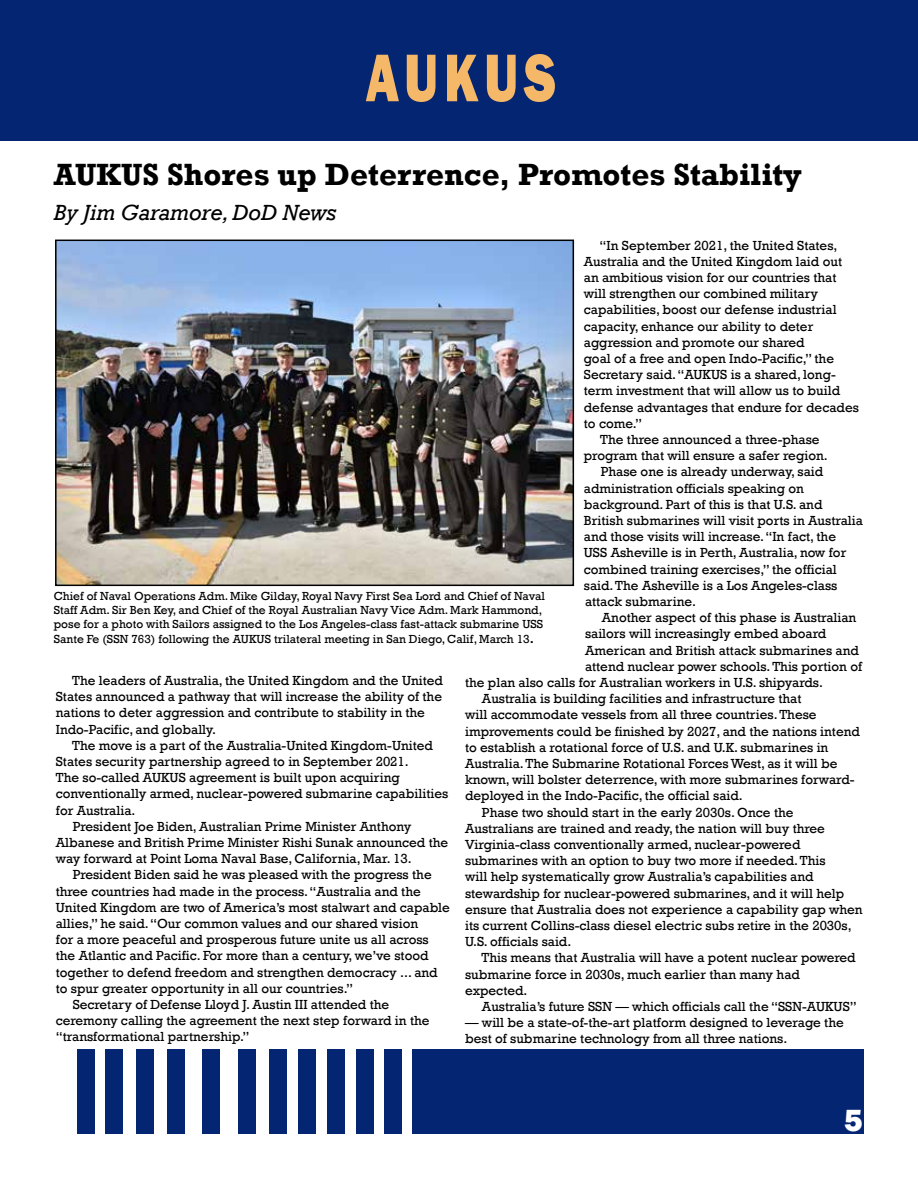
<style>
.page{position:relative;width:918px;height:1188px;background:#fff}
.page>*{position:absolute;margin:0;border:0;box-sizing:border-box;transform-origin:0 0}
.t1{font:800 69.75px "Franklin Gothic";letter-spacing:.11em;color:#f4b868;scale:.75 1}
.t2{font:700 31.5px "Rockwell";color:#000}
.t3{font:800 31.5px "Franklin Gothic";color:#fff}
.t4{font:italic 22.5px "Rockwell";color:#000}
.t5{font:13.5px/16.2px "Rockwell";color:#000}
.t6{font:12px/14.4px "Rockwell";color:#000}
.s1{font-weight:700}
</style>
<div class="page">
<div style="left:0;top:0;width:918px;height:140px;background:#042572"></div>
<div style="left:412px;top:1050px;width:226px;height:84px;background:#042572"></div>
<div style="left:611px;top:1050px;width:253px;height:84px;background:#042572"></div>
<div style="left:384px;top:1050px;width:18px;height:84px;background:#042572"></div>
<div style="left:356px;top:1050px;width:18px;height:84px;background:#042572"></div>
<div style="left:327px;top:1050px;width:18px;height:84px;background:#042572"></div>
<div style="left:298px;top:1050px;width:18px;height:84px;background:#042572"></div>
<div style="left:269px;top:1050px;width:18px;height:84px;background:#042572"></div>
<div style="left:238px;top:1050px;width:18px;height:84px;background:#042572"></div>
<div style="left:203px;top:1050px;width:17px;height:84px;background:#042572"></div>
<div style="left:167px;top:1050px;width:18px;height:84px;background:#042572"></div>
<div style="left:136px;top:1050px;width:18px;height:84px;background:#042572"></div>
<div style="left:105px;top:1050px;width:17px;height:84px;background:#042572"></div>
<div style="left:77px;top:1050px;width:18px;height:84px;background:#042572"></div>
<img style="left:58px;top:243px;width:513px;height:340px">
<div style="left:55px;top:240px;width:519px;height:346px;border:2px solid #000"></div>
<h1 class="t1" style="left:366px;top:33px;width:255px">AUKUS</h1>
<h2 class="t2" style="left:54px;top:156px;width:750px">AUKUS Shores up Deterrence, Promotes Stability</h2>
<h3 class="t4" style="left:54px;top:200px;width:284px">By Jim Garamore, DoD News</h3>
<p class="t5" style="left:600px;top:237px;width:239px">“In September 2021, the United States,</p>
<p class="t5" style="left:584px;top:253px;width:260px">Australia and the United Kingdom laid out</p>
<p class="t5" style="left:584px;top:270px;width:254px">an ambitious vision for our countries that</p>
<p class="t5" style="left:584px;top:286px;width:236px">will strengthen our combined military</p>
<p class="t5" style="left:584px;top:302px;width:254px">capabilities, boost our defense industrial</p>
<p class="t5" style="left:584px;top:318px;width:231px">capacity, enhance our ability to deter</p>
<p class="t5" style="left:584px;top:334px;width:222px">aggression and promote our shared</p>
<p class="t5" style="left:584px;top:351px;width:252px">goal of a free and open Indo-Pacific,” the</p>
<p class="t5" style="left:584px;top:367px;width:254px">Secretary said. “AUKUS is a shared, long-</p>
<p class="t5" style="left:584px;top:383px;width:258px">term investment that will allow us to build</p>
<p class="t5" style="left:584px;top:399px;width:277px">defense advantages that endure for decades</p>
<p class="t5" style="left:584px;top:415px;width:60px">to come.”</p>
<p class="t5" style="left:600px;top:432px;width:221px">The three announced a three-phase</p>
<p class="t5" style="left:584px;top:448px;width:245px">program that will ensure a safer region.</p>
<p class="t5" style="left:601px;top:464px;width:224px">Phase one is already underway, said</p>
<p class="t5" style="left:584px;top:480px;width:222px">administration officials speaking on</p>
<p class="t5" style="left:584px;top:496px;width:240px">background. Part of this is that U.S. and</p>
<p class="t5" style="left:584px;top:513px;width:281px">British submarines will visit ports in Australia</p>
<p class="t5" style="left:584px;top:529px;width:254px">and those visits will increase. “In fact, the</p>
<p class="t5" style="left:584px;top:545px;width:264px">USS Asheville is in Perth, Australia, now for</p>
<p class="t5" style="left:584px;top:561px;width:255px">combined training exercises,” the official</p>
<p class="t5" style="left:584px;top:577px;width:255px">said. The Asheville is a Los Angeles-class</p>
<p class="t5" style="left:585px;top:594px;width:112px">attack submarine.</p>
<p class="t5" style="left:602px;top:610px;width:256px">Another aspect of this phase is Australian</p>
<p class="t5" style="left:585px;top:626px;width:243px">sailors will increasingly embed aboard</p>
<p class="t5" style="left:585px;top:642px;width:275px">American and British attack submarines and</p>
<p class="t5" style="left:585px;top:658px;width:279px">attend nuclear power schools. This portion of</p>
<p class="t5" style="left:465px;top:675px;width:360px">the plan also calls for Australian workers in U.S. shipyards.</p>
<p class="t5" style="left:482px;top:691px;width:321px">Australia is building facilities and infrastructure that</p>
<p class="t5" style="left:465px;top:707px;width:353px">will accommodate vessels from all three countries. These</p>
<p class="t5" style="left:465px;top:723px;width:396px">improvements could be finished by 2027, and the nations intend</p>
<p class="t5" style="left:465px;top:739px;width:365px">to establish a rotational force of U.S. and U.K. submarines in</p>
<p class="t5" style="left:465px;top:756px;width:374px">Australia. The Submarine Rotational Forces West, as it will be</p>
<p class="t5" style="left:465px;top:772px;width:391px">known, will bolster deterrence, with more submarines forward-</p>
<p class="t5" style="left:465px;top:788px;width:279px">deployed in the Indo-Pacific, the official said.</p>
<p class="t5" style="left:482px;top:804px;width:313px">Phase two should start in the early 2030s. Once the</p>
<p class="t5" style="left:465px;top:820px;width:361px">Australians are trained and ready, the nation will buy three</p>
<p class="t5" style="left:465px;top:837px;width:337px">Virginia-class conventionally armed, nuclear-powered</p>
<p class="t5" style="left:465px;top:853px;width:362px">submarines with an option to buy two more if needed. This</p>
<p class="t5" style="left:465px;top:869px;width:350px">will help systematically grow Australia’s capabilities and</p>
<p class="t5" style="left:465px;top:885px;width:381px">stewardship for nuclear-powered submarines, and it will help</p>
<p class="t5" style="left:465px;top:901px;width:399px">ensure that Australia does not experience a capability gap when</p>
<p class="t5" style="left:465px;top:918px;width:388px">its current Collins-class diesel electric subs retire in the 2030s,</p>
<p class="t5" style="left:465px;top:934px;width:108px">U.S. officials said.</p>
<p class="t5" style="left:481px;top:950px;width:376px">This means that Australia will have a potent nuclear powered</p>
<p class="t5" style="left:465px;top:966px;width:336px">submarine force in 2030s, much earlier than many had</p>
<p class="t5" style="left:465px;top:982px;width:64px">expected.</p>
<p class="t5" style="left:482px;top:999px;width:376px">Australia’s future SSN — which officials call the “SSN-AUKUS”</p>
<p class="t5" style="left:465px;top:1015px;width:380px">— will be a state-of-the-art platform designed to leverage the best of submarine technology from all three nations.</p>
<p class="t6" style="left:54px;top:589px;width:493px">Chief of Naval Operations Adm. Mike Gilday, Royal Navy First Sea Lord and Chief of Naval Staff Adm. Sir Ben Key, and Chief of the Royal Australian Navy Vice Adm. Mark Hammond, pose for a photo with Sailors assigned to the Los Angeles-class fast-attack submarine USS Sante Fe (SSN 763) following the AUKUS trilateral meeting in San Diego, Calif, March 13<span class="s1">.</span></p>
<p class="t5" style="left:56px;top:673px;width:389px;text-indent:16px">The leaders of Australia, the United Kingdom and the United States announced a pathway that will increase the ability of the nations to deter aggression and contribute to stability in the Indo-Pacific, and globally.</p>
<p class="t5" style="left:72px;top:737px;width:362px">The move is a part of the Australia-United Kingdom-United</p>
<p class="t5" style="left:56px;top:754px;width:355px">States security partnership agreed to in September 2021.</p>
<p class="t5" style="left:56px;top:770px;width:346px">The so-called AUKUS agreement is built upon acquiring</p>
<p class="t5" style="left:56px;top:786px;width:394px">conventionally armed, nuclear-powered submarine capabilities</p>
<p class="t5" style="left:56px;top:802px;width:81px">for Australia.</p>
<p class="t5" style="left:73px;top:818px;width:340px">President Joe Biden, Australian Prime Minister Anthony</p>
<p class="t5" style="left:56px;top:835px;width:394px">Albanese and British Prime Minister Rishi Sunak announced the</p>
<p class="t5" style="left:56px;top:851px;width:357px">way forward at Point Loma Naval Base, California, Mar. 13.</p>
<p class="t5" style="left:73px;top:867px;width:361px">President Biden said he was pleased with the progress the</p>
<p class="t5" style="left:56px;top:883px;width:367px">three countries had made in the process. “Australia and the</p>
<p class="t5" style="left:56px;top:899px;width:396px">United Kingdom are two of America’s most stalwart and capable</p>
<p class="t5" style="left:56px;top:916px;width:364px">allies,” he said. “Our common values and our shared vision</p>
<p class="t5" style="left:56px;top:932px;width:375px">for a more peaceful and prosperous future unite us all across</p>
<p class="t5" style="left:56px;top:948px;width:374px">the Atlantic and Pacific. For more than a century, we’ve stood</p>
<p class="t5" style="left:56px;top:964px;width:383px">together to defend freedom and strengthen democracy ... and</p>
<p class="t5" style="left:56px;top:980px;width:299px">to spur greater opportunity in all our countries.”</p>
<p class="t5" style="left:73px;top:997px;width:318px">Secretary of Defense Lloyd J. Austin III attended the</p>
<p class="t5" style="left:56px;top:1013px;width:375px">ceremony calling the agreement the next step forward in the</p>
<p class="t5" style="left:56px;top:1029px;width:195px">“transformational partnership.”</p>
<h2 class="t3" style="left:844px;top:1100px;width:20px">5</h2>
</div>
